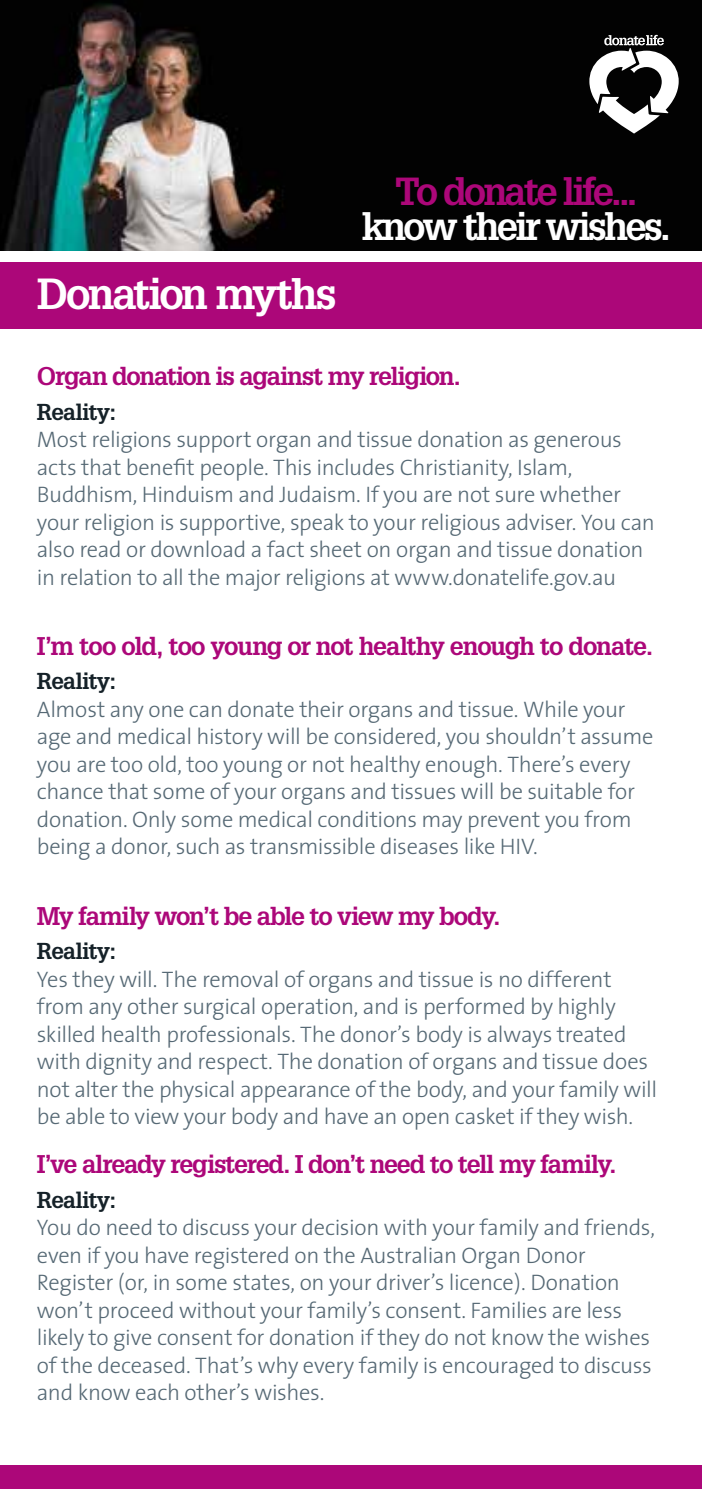
<style>
.page{position:relative;width:702px;height:1489px;background:#fff}
.page>*{position:absolute;margin:0;border:0;box-sizing:border-box;transform-origin:0 0}
.t1{font:700 42.5px "Glypha";letter-spacing:-.055em;color:#fff}
.t2{font:700 38.25px "Glypha";letter-spacing:-.075em;color:#fff}
.t3{font:700 38.25px "Glypha";letter-spacing:-.075em;color:#ac0779}
.t4{font:700 25px "Glypha";letter-spacing:-.05em;color:#ac0779}
.t5{font:300 22.5px/27.5px "The Sans";letter-spacing:-.015em;color:#566975}
.t6{font:700 22.5px "Glypha";letter-spacing:-.035em;color:#152128}
</style>
<div class="page">
<img style="left:0;top:0;width:702px;height:250px">
<svg style="left:589px;top:35px;width:89px;height:99px"></svg>
<div style="left:0;top:262px;width:702px;height:66px;background:#ac0779"></div>
<div style="left:0;top:1465px;width:702px;height:23px;background:#ac0779"></div>
<h1 class="t1" style="left:37px;top:267px;width:301px">Donation myths</h1>
<h2 class="t3" style="left:395px;top:167px;width:244px">To donate life...</h2>
<h2 class="t2" style="left:362px;top:202px;width:310px">know their wishes.</h2>
<p class="t4" style="left:37px;top:360px;width:425px">Organ donation is against my religion.</p>
<p class="t6" style="left:37px;top:397px;width:81px">Reality:</p>
<p class="t5" style="left:37px;top:425px;width:619px">Most religions support organ and tissue donation as generous acts that benefit people. This includes Christianity, Islam, Buddhism, Hinduism and Judaism. If you are not sure whether your religion is supportive, speak to your religious adviser. You can also read or download a fact sheet on organ and tissue donation in relation to all the major religions at www.donatelife.gov.au</p>
<p class="t4" style="left:37px;top:630px;width:617px">I’m too old, too young or not healthy enough to donate.</p>
<p class="t6" style="left:37px;top:667px;width:81px">Reality:</p>
<p class="t5" style="left:37px;top:694px;width:618px">Almost any one can donate their organs and tissue. While your age and medical history will be considered, you shouldn’t assume you are too old, too young or not healthy enough. There’s every chance that some of your organs and tissues will be suitable for donation. Only some medical conditions may prevent you from being a donor, such as transmissible diseases like HIV.</p>
<p class="t4" style="left:37px;top:899px;width:465px">My family won’t be able to view my body.</p>
<p class="t6" style="left:37px;top:936px;width:81px">Reality:</p>
<p class="t5" style="left:37px;top:964px;width:621px">Yes they will. The removal of organs and tissue is no different from any other surgical operation, and is performed by highly skilled health professionals. The donor’s body is always treated with dignity and respect. The donation of organs and tissue does not alter the physical appearance of the body, and your family will be able to view your body and have an open casket if they wish.</p>
<p class="t4" style="left:37px;top:1148px;width:581px">I’ve already registered. I don’t need to tell my family.</p>
<p class="t6" style="left:37px;top:1185px;width:81px">Reality:</p>
<p class="t5" style="left:37px;top:1212px;width:619px">You do need to discuss your decision with your family and friends, even if you have registered on the Australian Organ Donor Register (or, in some states, on your driver’s licence). Donation won’t proceed without your family’s consent. Families are less likely to give consent for donation if they do not know the wishes of the deceased. That’s why every family is encouraged to discuss and know each other’s wishes.</p>
</div>
